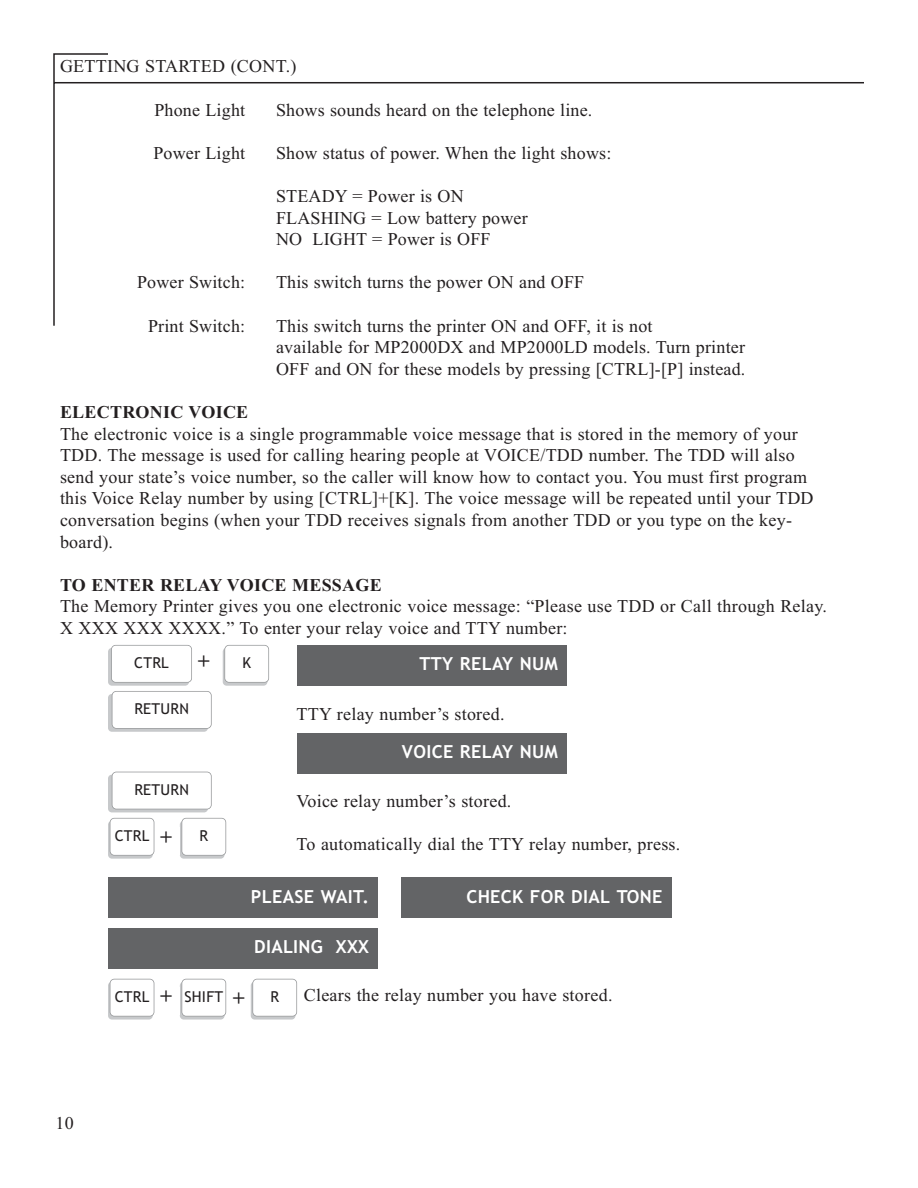
<style>
.page{position:relative;width:918px;height:1188px;background:#fff}
.page>*{position:absolute;margin:0;border:0;box-sizing:border-box;transform-origin:0 0}
.t1{font:700 21px "Times New Roman";color:#231f20}
.t2{font:18px/21.6px "Times New Roman";letter-spacing:.015em;color:#231f20}
.t3{font:700 18px "Trebuchet MS";letter-spacing:.02em;color:#fff}
.t4{font:700 18px "Times New Roman";letter-spacing:.015em;color:#231f20}
.t5{font:15px "Trebuchet MS";letter-spacing:.015em;color:#231f20}
.s1{font-family:"Times New Roman";font-weight:700;font-size:21px}
</style>
<div class="page">
<svg style="left:53px;top:53px;width:811px;height:273px"></svg>
<div style="left:108px;top:648px;width:81px;height:38px;background:#c7c9cb;border-radius:4px"></div>
<div style="left:111px;top:645px;width:81px;height:37px;background:#fff;border-radius:4px"></div>
<div style="left:111px;top:645px;width:81px;height:38px;border:2px solid #949698;border-radius:5px"></div>
<div style="left:223px;top:648px;width:44px;height:38px;background:#c7c9cb;border-radius:4px"></div>
<div style="left:225px;top:645px;width:44px;height:37px;background:#fff;border-radius:4px"></div>
<div style="left:224px;top:645px;width:45px;height:38px;border:2px solid #949698;border-radius:5px"></div>
<div style="left:297px;top:645px;width:270px;height:41px;background:#636466"></div>
<div style="left:108px;top:694px;width:100px;height:38px;background:#c7c9cb;border-radius:4px"></div>
<div style="left:112px;top:691px;width:99px;height:37px;background:#fff;border-radius:4px"></div>
<div style="left:112px;top:691px;width:100px;height:38px;border:2px solid #949698;border-radius:5px"></div>
<div style="left:297px;top:733px;width:270px;height:41px;background:#636466"></div>
<svg style="left:108px;top:821px;width:45px;height:38px"></svg>
<div style="left:110px;top:818px;width:44px;height:37px;background:#fff;border-radius:4px"></div>
<div style="left:110px;top:818px;width:44px;height:38px;border:2px solid #949698;border-radius:5px"></div>
<svg style="left:180px;top:821px;width:45px;height:38px"></svg>
<div style="left:182px;top:818px;width:44px;height:37px;background:#fff;border-radius:4px"></div>
<div style="left:182px;top:818px;width:44px;height:38px;border:2px solid #949698;border-radius:5px"></div>
<svg style="left:108px;top:982px;width:45px;height:38px"></svg>
<div style="left:110px;top:979px;width:44px;height:37px;background:#fff;border-radius:4px"></div>
<div style="left:110px;top:979px;width:44px;height:38px;border:2px solid #949698;border-radius:5px"></div>
<svg style="left:180px;top:982px;width:45px;height:38px"></svg>
<div style="left:182px;top:979px;width:44px;height:37px;background:#fff;border-radius:4px"></div>
<div style="left:182px;top:979px;width:44px;height:38px;border:2px solid #949698;border-radius:5px"></div>
<div style="left:251px;top:982px;width:44px;height:38px;background:#c7c9cb;border-radius:4px"></div>
<div style="left:253px;top:979px;width:44px;height:37px;background:#fff;border-radius:4px"></div>
<div style="left:252px;top:979px;width:45px;height:38px;border:2px solid #949698;border-radius:5px"></div>
<svg style="left:108px;top:775px;width:100px;height:37px"></svg>
<div style="left:112px;top:772px;width:99px;height:37px;background:#fff;border-radius:4px"></div>
<div style="left:112px;top:772px;width:100px;height:37px;border:2px solid #949698;border-radius:5px"></div>
<div style="left:108px;top:878px;width:270px;height:40px;background:#636466"></div>
<div style="left:402px;top:878px;width:270px;height:40px;background:#636466"></div>
<div style="left:108px;top:928px;width:270px;height:41px;background:#636466"></div>
<p class="t2" style="left:60px;top:57px;width:238px">GETTING STARTED (CONT.)</p>
<p class="t2" style="left:154px;top:101px;width:92px">Phone Light</p>
<p class="t2" style="left:276px;top:101px;width:318px">Shows sounds heard on the telephone line.</p>
<p class="t2" style="left:153px;top:144px;width:93px">Power Light</p>
<p class="t2" style="left:276px;top:144px;width:337px">Show status of power. When the light shows:</p>
<p class="t2" style="left:276px;top:187px;width:253px">STEADY = Power is ON<br>FLASHING = Low battery power<br>NO LIGHT = Power is OFF</p>
<p class="t2" style="left:137px;top:273px;width:110px">Power Switch:</p>
<p class="t2" style="left:276px;top:273px;width:310px">This switch turns the power ON and OFF</p>
<p class="t2" style="left:148px;top:317px;width:99px">Print Switch:</p>
<p class="t2" style="left:276px;top:317px;width:471px">This switch turns the printer ON and OFF, it is not<br>available for MP2000DX and MP2000LD models. Turn printer<br>OFF and ON for these models by pressing [CTRL]-[P] instead.</p>
<p class="t4" style="left:60px;top:406px;width:190px">ELECTRONIC VOICE</p>
<p class="t2" style="left:60px;top:425px;width:755px">The electronic voice is a single programmable voice message that is stored in the memory of your TDD. The message is used for calling hearing people at VOICE/TDD number. The TDD will also send your state’s voice number, so the caller will know how to contact you. You must first program this Voice Relay number by using [CTRL]+[K]. The voice message will be repeated until your TDD conversation begins (when your TDD receives signals from another TDD or you type on the key&shy;board).</p>
<p class="t4" style="left:60px;top:579px;width:323px">TO ENTER RELAY VOICE MESSAGE</p>
<p class="t2" style="left:60px;top:597px;width:769px">The Memory Printer gives you one electronic voice message: “Please use TDD or Call through Relay.<br>X XXX XXX XXXX.” To enter your relay voice and TTY number:</p>
<p class="t5" style="left:134px;top:657px;width:36px">CTRL</p>
<p class="t1" style="left:198px;top:655px;width:13px">+</p>
<p class="t5" style="left:242px;top:657px;width:10px">K</p>
<p class="t3" style="left:420px;top:657px;width:140px">TTY RELAY NUM</p>
<p class="t5" style="left:134px;top:703px;width:56px">RETURN</p>
<p class="t3" style="left:402px;top:745px;width:158px">VOICE RELAY NUM</p>
<p class="t2" style="left:297px;top:705px;width:210px">TTY relay number’s stored.</p>
<p class="t5" style="left:134px;top:783px;width:56px">RETURN</p>
<p class="t5" style="left:115px;top:830px;width:59px">CTRL <span class="s1">+</span></p>
<p class="t5" style="left:199px;top:830px;width:10px">R</p>
<p class="t2" style="left:297px;top:792px;width:216px">Voice relay number’s stored.</p>
<p class="t2" style="left:297px;top:835px;width:385px">To automatically dial the TTY relay number, press.</p>
<p class="t3" style="left:251px;top:889px;width:120px">PLEASE WAIT.</p>
<p class="t3" style="left:466px;top:889px;width:198px">CHECK FOR DIAL TONE</p>
<p class="t3" style="left:254px;top:940px;width:116px">DIALING XXX</p>
<p class="t5" style="left:115px;top:991px;width:166px">CTRL <span class="s1">+</span> SHIFT <span class="s1">+</span> R</p>
<p class="t2" style="left:304px;top:986px;width:310px">Clears the relay number you have stored.</p>
<p class="t2" style="left:56px;top:1114px;width:20px">10</p>
</div>
